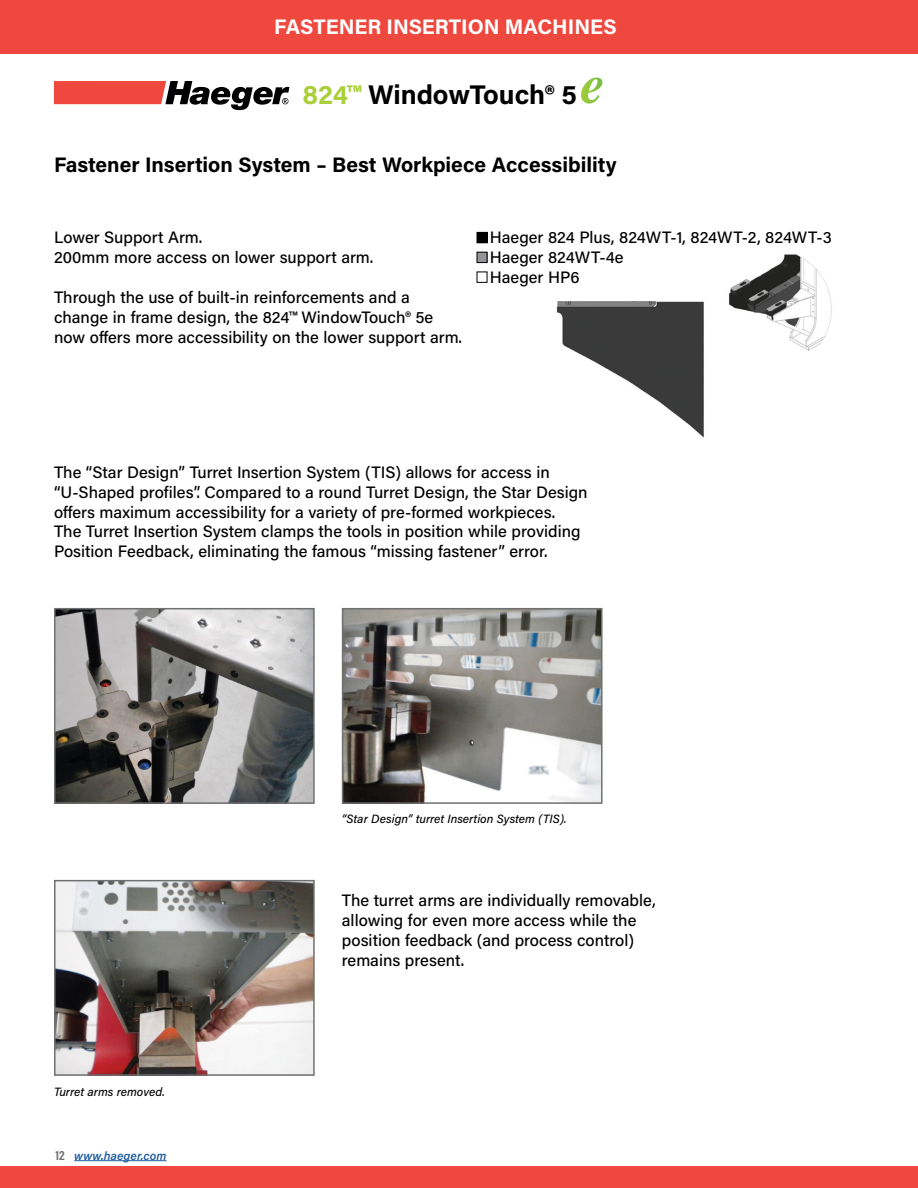
<style>
.page{position:relative;width:918px;height:1188px;background:#fff}
.page>*{position:absolute;margin:0;border:0;box-sizing:border-box;transform-origin:0 0}
.t1{font:700 27px "Acumin Pro";color:#000}
.t2{font:700 21px "Acumin Pro";color:#000}
.t3{font:700 21px "Acumin Pro";color:#fff}
.t4{font:500 16.5px/20px "Acumin Pro";color:#000}
.t5{font:italic 500 12px "Acumin Pro";color:#000}
.t6{font:italic 600 12px "Acumin Pro";color:#215e9e}
.s1{color:#a9cf39}
.s2{font-family:"Acumin Pro Cond";font-weight:700;font-style:normal;font-size:13.5px;color:#6f7070}
</style>
<div class="page">
<div style="left:0;top:0;width:918px;height:54px;background:#ef483e"></div>
<div style="left:0;top:1167px;width:918px;height:21px;background:#ef483e"></div>
<hr style="left:74px;top:1160px;width:93px;height:1px;background:#215e9e">
<img style="left:728px;top:254px;width:104px;height:97px">
<img style="left:57px;top:611px;width:255px;height:190px">
<div style="left:54px;top:608px;width:261px;height:196px;border:2px solid #6f7070"></div>
<img style="left:345px;top:611px;width:255px;height:190px">
<div style="left:342px;top:608px;width:261px;height:196px;border:2px solid #6f7070"></div>
<img style="left:57px;top:883px;width:255px;height:190px">
<div style="left:54px;top:880px;width:261px;height:196px;border:2px solid #6f7070"></div>
<img style="left:581px;top:78px;width:21px;height:26px">
<svg style="left:54px;top:81px;width:235px;height:29px"></svg>
<img style="left:556px;top:301px;width:148px;height:137px">
<div style="left:477px;top:232px;width:10px;height:11px;background:#000"></div>
<div style="left:477px;top:252px;width:10px;height:11px;background:#939598"></div>
<div style="left:477px;top:252px;width:10px;height:11px;border:1px solid #000"></div>
<div style="left:477px;top:272px;width:10px;height:11px;border:1px solid #000"></div>
<p class="t3" style="left:274px;top:12px;width:344px">FASTENER INSERTION MACHINES</p>
<h1 class="t1" style="left:302px;top:76px;width:276px"><span class="s1">824™</span> WindowTouch® 5</h1>
<p class="t2" style="left:54px;top:150px;width:564px">Fastener Insertion System – Best Workpiece Accessibility</p>
<p class="t4" style="left:54px;top:227px;width:321px">Lower Support Arm.<br>200mm more access on lower support arm.</p>
<p class="t4" style="left:54px;top:286px;width:410px">Through the use of built-in reinforcements and a change in frame design, the 824™ WindowTouch® 5e now offers more accessibility on the lower support arm.</p>
<p class="t4" style="left:490px;top:227px;width:344px">Haeger 824 Plus, 824WT-1, 824WT-2, 824WT-3<br>Haeger 824WT-4e<br>Haeger HP6</p>
<p class="t4" style="left:54px;top:461px;width:535px">The “Star Design” Turret Insertion System (TIS) allows for access in “U-Shaped profiles”. Compared to a round Turret Design, the Star Design offers maximum accessibility for a variety of pre-formed workpieces.<br>The Turret Insertion System clamps the tools in position while providing Position Feedback, eliminating the famous “missing fastener” error.</p>
<p class="t5" style="left:342px;top:811px;width:226px">“Star Design” turret Insertion System (TIS).</p>
<p class="t5" style="left:54px;top:1084px;width:112px">Turret arms removed.</p>
<p class="t6" style="left:56px;top:1147px;width:113px"><span class="s2">12</span> www.haeger.com</p>
<p class="t4" style="left:342px;top:889px;width:315px">The turret arms are individually removable, allowing for even more access while the position feedback (and process control) remains present.</p>
</div>
